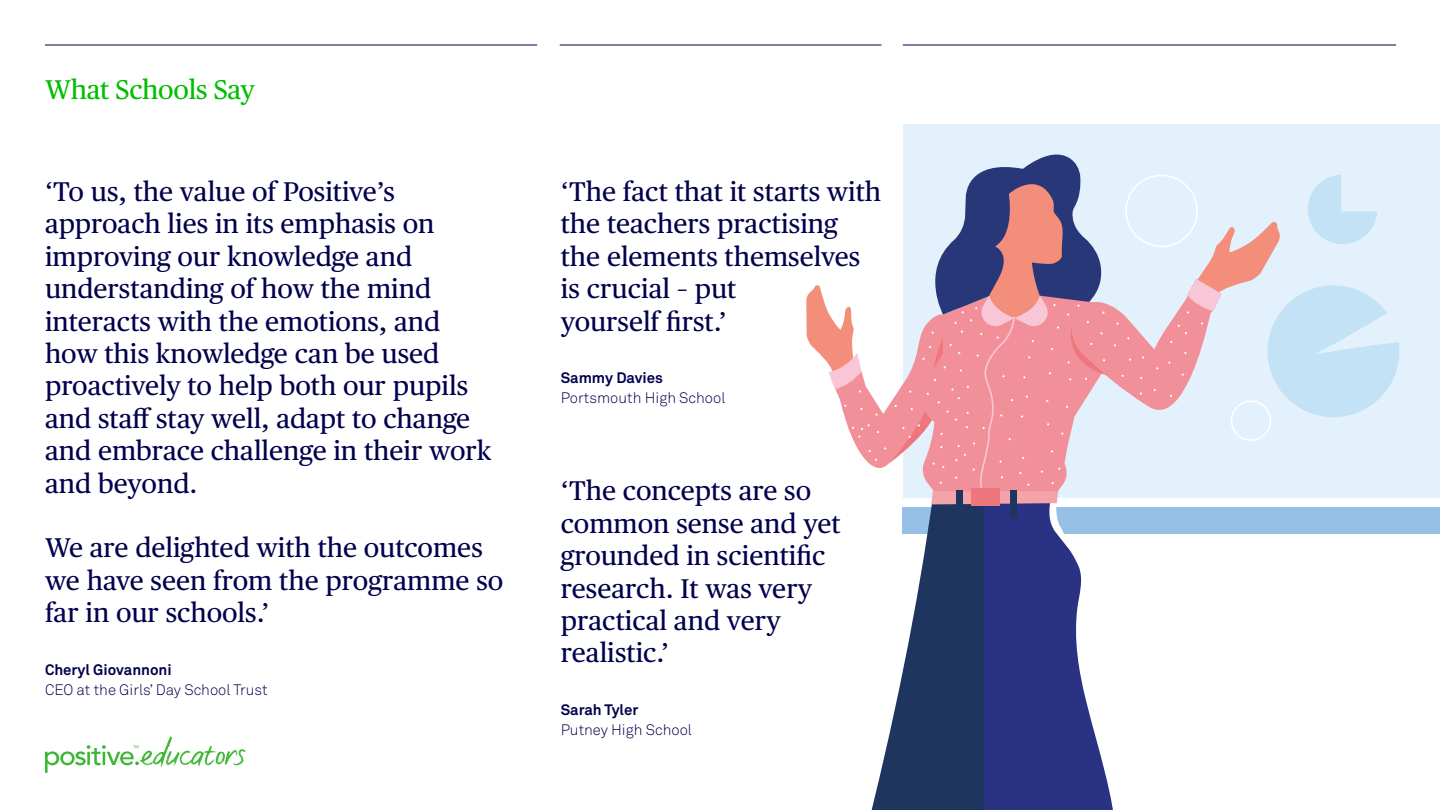
<style>
.page{position:relative;width:1440px;height:810px;background:#fff}
.page>*{position:absolute;margin:0;border:0;box-sizing:border-box;transform-origin:0 0}
.t1{font:27px/32.4px "Publico Text";color:#00004d}
.t2{font:27px "Publico Text";letter-spacing:-.01em;color:#00be00}
.t3{font:300 15px "Akkurat";color:#00004d}
.t4{font:700 15px "Akkurat";color:#00004d}
</style>
<div class="page">
<svg style="left:45px;top:736px;width:201px;height:37px"></svg>
<div style="left:903px;top:507px;width:537px;height:27px;background:#96c0e6"></div>
<div style="left:903px;top:125px;width:537px;height:373px;background:#e2f1fb"></div>
<svg style="left:871px;top:504px;width:113px;height:306px;fill:#1e365f"></svg>
<svg style="left:985px;top:504px;width:128px;height:306px;fill:#2a3283"></svg>
<div style="left:971px;top:488px;width:29px;height:18px;background:#ee767d"></div>
<div style="left:956px;top:490px;width:7px;height:29px;background:#1e365f"></div>
<div style="left:1010px;top:490px;width:7px;height:29px;background:#1e365f"></div>
<svg style="left:806px;top:154px;width:593px;height:350px"></svg>
<hr style="left:45px;top:45px;width:492px;height:1px;background:#00004d">
<hr style="left:560px;top:45px;width:321px;height:1px;background:#00004d">
<hr style="left:903px;top:45px;width:493px;height:1px;background:#00004d">
<p class="t2" style="left:45px;top:69px;width:211px">What Schools Say</p>
<p class="t1" style="left:45px;top:174px;width:448px">‘To us, the value of Positive’s approach lies in its emphasis on improving our knowledge and understanding of how the mind interacts with the emotions, and how this knowledge can be used proactively to help both our pupils and staff stay well, adapt to change and embrace challenge in their work and beyond.</p>
<p class="t1" style="left:45px;top:530px;width:460px">We are delighted with the outcomes we have seen from the programme so far in our schools.’</p>
<p class="t4" style="left:45px;top:660px;width:128px">Cheryl Giovannoni</p>
<p class="t3" style="left:45px;top:681px;width:224px">CEO at the Girls’ Day School Trust</p>
<p class="t1" style="left:561px;top:174px;width:322px">‘The fact that it starts with the teachers practising the elements themselves is crucial – put<br>yourself first.’</p>
<p class="t4" style="left:561px;top:368px;width:104px">Sammy Davies</p>
<p class="t3" style="left:561px;top:389px;width:166px">Portsmouth High School</p>
<p class="t1" style="left:561px;top:473px;width:281px">‘The concepts are so common sense and yet grounded in scientific research. It was very practical and very realistic.’</p>
<p class="t4" style="left:561px;top:700px;width:79px">Sarah Tyler</p>
<p class="t3" style="left:561px;top:721px;width:133px">Putney High School</p>
</div>
